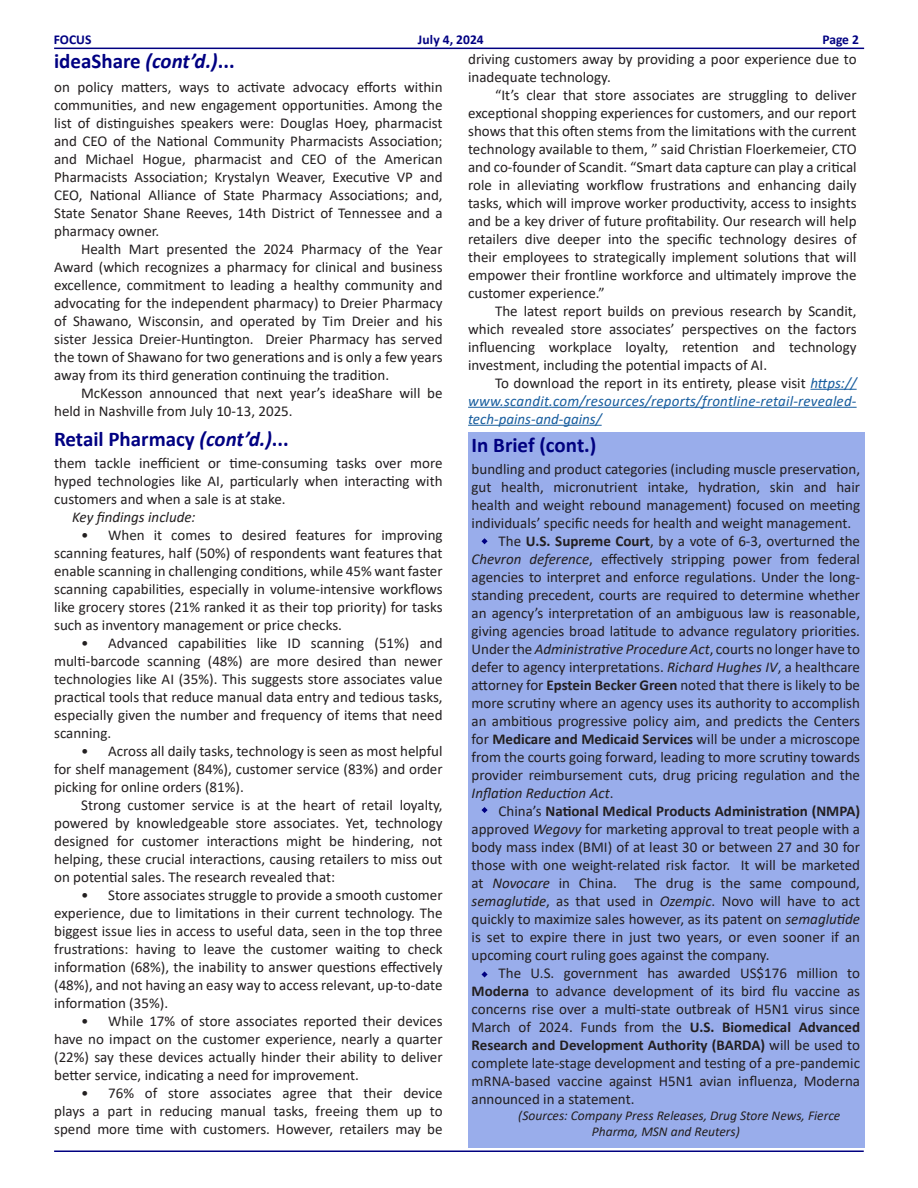
<style>
.page{position:relative;width:918px;height:1188px;background:#fff}
.page>*{position:absolute;margin:0;border:0;box-sizing:border-box;transform-origin:0 0}
.t1{font:700 21px "Calibri";color:#000082}
.t2{font:700 21px "Calibri";color:#000080}
.t3{font:15px/18px "Calibri";color:#231f20;text-align:justify}
.t4{font:italic 15px/18px "Calibri";letter-spacing:.015em;color:#175d9e;text-align:justify}
.t5{font:italic 15px "Calibri";color:#231f20}
.t6{font:italic 13.5px/16.2px "Calibri";color:#231f20}
.t7{font:700 13.5px "Calibri";color:#000082}
.s1{font-style:italic}
.s2{font-style:normal;color:#231f20}
.s3{font-weight:700}
</style>
<div class="page">
<div style="left:468px;top:432px;width:396px;height:716px;background:#99adeb"></div>
<hr style="left:54px;top:48px;width:810px;height:1px;background:#000080">
<hr style="left:54px;top:1150px;width:810px;height:2px;background:#000080">
<svg style="left:481px;top:971px;width:7px;height:7px"></svg>
<svg style="left:481px;top:807px;width:7px;height:6px"></svg>
<svg style="left:481px;top:538px;width:7px;height:7px"></svg>
<hr style="left:810px;top:389px;width:47px;height:1px;background:#175d9e">
<hr style="left:468px;top:407px;width:389px;height:1px;background:#175d9e">
<hr style="left:468px;top:425px;width:134px;height:1px;background:#175d9e">
<p class="t7" style="left:54px;top:30px;width:39px">FOCUS</p>
<p class="t7" style="left:418px;top:30px;width:67px">July 4, 2024</p>
<p class="t7" style="left:822px;top:30px;width:38px">Page 2</p>
<p class="t1" style="left:54px;top:46px;width:182px">ideaShare <span class="s1">(cont’d.)</span>...</p>
<p class="t3" style="left:54px;top:78px;width:390px">on policy matters, ways to activate advocacy efforts within communities, and new engagement opportunities. Among the list of distinguishes speakers were: Douglas Hoey, pharmacist and CEO of the National Community Pharmacists Association; and Michael Hogue, pharmacist and CEO of the American Pharmacists Association; Krystalyn Weaver, Executive VP and CEO, National Alliance of State Pharmacy Associations; and, State Senator Shane Reeves, 14th District of Tennessee and a pharmacy owner.</p>
<p class="t3" style="left:54px;top:240px;width:390px;text-indent:27px">Health Mart presented the 2024 Pharmacy of the Year Award (which recognizes a pharmacy for clinical and business excellence, commitment to leading a healthy community and advocating for the independent pharmacy) to Dreier Pharmacy of Shawano, Wisconsin, and operated by Tim Dreier and his sister Jessica Dreier-Huntington. Dreier Pharmacy has served the town of Shawano for two generations and is only a few years away from its third generation continuing the tradition.</p>
<p class="t3" style="left:54px;top:384px;width:390px;text-indent:27px">McKesson announced that next year’s ideaShare will be held in Nashville from July 10-13, 2025.</p>
<p class="t3" style="left:468px;top:49px;width:390px">driving customers away by providing a poor experience due to inadequate technology.</p>
<p class="t3" style="left:468px;top:85px;width:390px;text-indent:27px">“It’s clear that store associates are struggling to deliver exceptional shopping experiences for customers, and our report shows that this often stems from the limitations with the current technology available to them, ” said Christian Floerkemeier, CTO and co-founder of Scandit. “Smart data capture can play a critical role in alleviating workflow frustrations and enhancing daily tasks, which will improve worker productivity, access to insights and be a key driver of future profitability. Our research will help retailers dive deeper into the specific technology desires of their employees to strategically implement solutions that will empower their frontline workforce and ultimately improve the customer experience.”</p>
<p class="t3" style="left:468px;top:301px;width:390px;text-indent:27px">The latest report builds on previous research by Scandit, which revealed store associates’ perspectives on the factors influencing workplace loyalty, retention and technology investment, including the potential impacts of AI.</p>
<p class="t4" style="left:468px;top:373px;width:390px;text-indent:27px"><span class="s2">To download the report in its entirety, please visit</span> https:// www.scandit.com/resources/reports/frontline-retail-revealed&shy;tech-pains-and-gains/</p>
<p class="t1" style="left:54px;top:424px;width:236px">Retail Pharmacy <span class="s1">(cont’d.)</span>...</p>
<p class="t2" style="left:472px;top:430px;width:126px">In Brief (cont.)</p>
<p class="t3" style="left:54px;top:454px;width:390px">them tackle inefficient or time-consuming tasks over more hyped technologies like AI, particularly when interacting with customers and when a sale is at stake.</p>
<p class="t5" style="left:72px;top:507px;width:125px">Key findings include:</p>
<p class="t3" style="left:54px;top:526px;width:390px;text-indent:27px">• When it comes to desired features for improving scanning features, half (50%) of respondents want features that enable scanning in challenging conditions, while 45% want faster scanning capabilities, especially in volume-intensive workflows like grocery stores (21% ranked it as their top priority) for tasks such as inventory management or price checks.</p>
<p class="t3" style="left:54px;top:634px;width:390px;text-indent:27px">• Advanced capabilities like ID scanning (51%) and multi-barcode scanning (48%) are more desired than newer technologies like AI (35%). This suggests store associates value practical tools that reduce manual data entry and tedious tasks, especially given the number and frequency of items that need scanning.</p>
<p class="t3" style="left:54px;top:742px;width:390px;text-indent:27px">• Across all daily tasks, technology is seen as most helpful for shelf management (84%), customer service (83%) and order picking for online orders (81%).</p>
<p class="t3" style="left:54px;top:796px;width:390px;text-indent:27px">Strong customer service is at the heart of retail loyalty, powered by knowledgeable store associates. Yet, technology designed for customer interactions might be hindering, not helping, these crucial interactions, causing retailers to miss out on potential sales. The research revealed that:</p>
<p class="t3" style="left:54px;top:886px;width:390px;text-indent:27px">• Store associates struggle to provide a smooth customer experience, due to limitations in their current technology. The biggest issue lies in access to useful data, seen in the top three frustrations: having to leave the customer waiting to check information (68%), the inability to answer questions effectively (48%), and not having an easy way to access relevant, up-to-date information (35%).</p>
<p class="t3" style="left:54px;top:1012px;width:390px;text-indent:27px">• While 17% of store associates reported their devices have no impact on the customer experience, nearly a quarter (22%) say these devices actually hinder their ability to deliver better service, indicating a need for improvement.</p>
<p class="t3" style="left:54px;top:1084px;width:390px;text-indent:27px">• 76% of store associates agree that their device plays a part in reducing manual tasks, freeing them up to spend more time with customers. However, retailers may be</p>
<p class="t3" style="left:472px;top:459px;width:390px">bundling and product categories (including muscle preservation, gut health, micronutrient intake, hydration, skin and hair health and weight rebound management) focused on meeting individuals’ specific needs for health and weight management.</p>
<p class="t3" style="left:472px;top:531px;width:390px;text-indent:27px">The <span class="s3">U.S. Supreme Court</span>, by a vote of 6-3, overturned the <span class="s1">Chevron deference</span>, effectively stripping power from federal agencies to interpret and enforce regulations. Under the long&shy;standing precedent, courts are required to determine whether an agency’s interpretation of an ambiguous law is reasonable, giving agencies broad latitude to advance regulatory priorities.<br>Under the <span class="s1">Administrative Procedure Act</span>, courts no longer have to defer to agency interpretations. <span class="s1">Richard Hughes IV</span>, a healthcare attorney for <span class="s3">Epstein Becker Green</span> noted that there is likely to be more scrutiny where an agency uses its authority to accomplish an ambitious progressive policy aim, and predicts the Centers for <span class="s3">Medicare and Medicaid Services</span> will be under a microscope from the courts going forward, leading to more scrutiny towards provider reimbursement cuts, drug pricing regulation and the <span class="s1">Inflation Reduction Act</span>.</p>
<p class="t3" style="left:472px;top:801px;width:390px;text-indent:27px">China’s <span class="s3">National Medical Products Administration (NMPA) </span>approved <span class="s1">Wegovy</span> for marketing approval to treat people with a body mass index (BMI) of at least 30 or between 27 and 30 for those with one weight-related risk factor. It will be marketed at <span class="s1">Novocare</span> in China. The drug is the same compound, <span class="s1">semaglutide</span>, as that used in <span class="s1">Ozempic</span>. Novo will have to act quickly to maximize sales however, as its patent on <span class="s1">semaglutide </span>is set to expire there in just two years, or even sooner if an upcoming court ruling goes against the company.</p>
<p class="t3" style="left:472px;top:963px;width:390px;text-indent:27px">The U.S. government has awarded US$176 million to <span class="s3">Moderna</span> to advance development of its bird flu vaccine as concerns rise over a multi-state outbreak of H5N1 virus since March of 2024. Funds from the <span class="s3">U.S. Biomedical Advanced Research and Development Authority (BARDA)</span> will be used to complete late-stage development and testing of a pre-pandemic mRNA-based vaccine against H5N1 avian influenza, Moderna announced in a statement.</p>
<p class="t6" style="left:592px;top:1107px;width:250px;text-indent:-73px">(Sources: Company Press Releases, Drug Store News, Fierce<br>Pharma, MSN and Reuters)</p>
</div>
